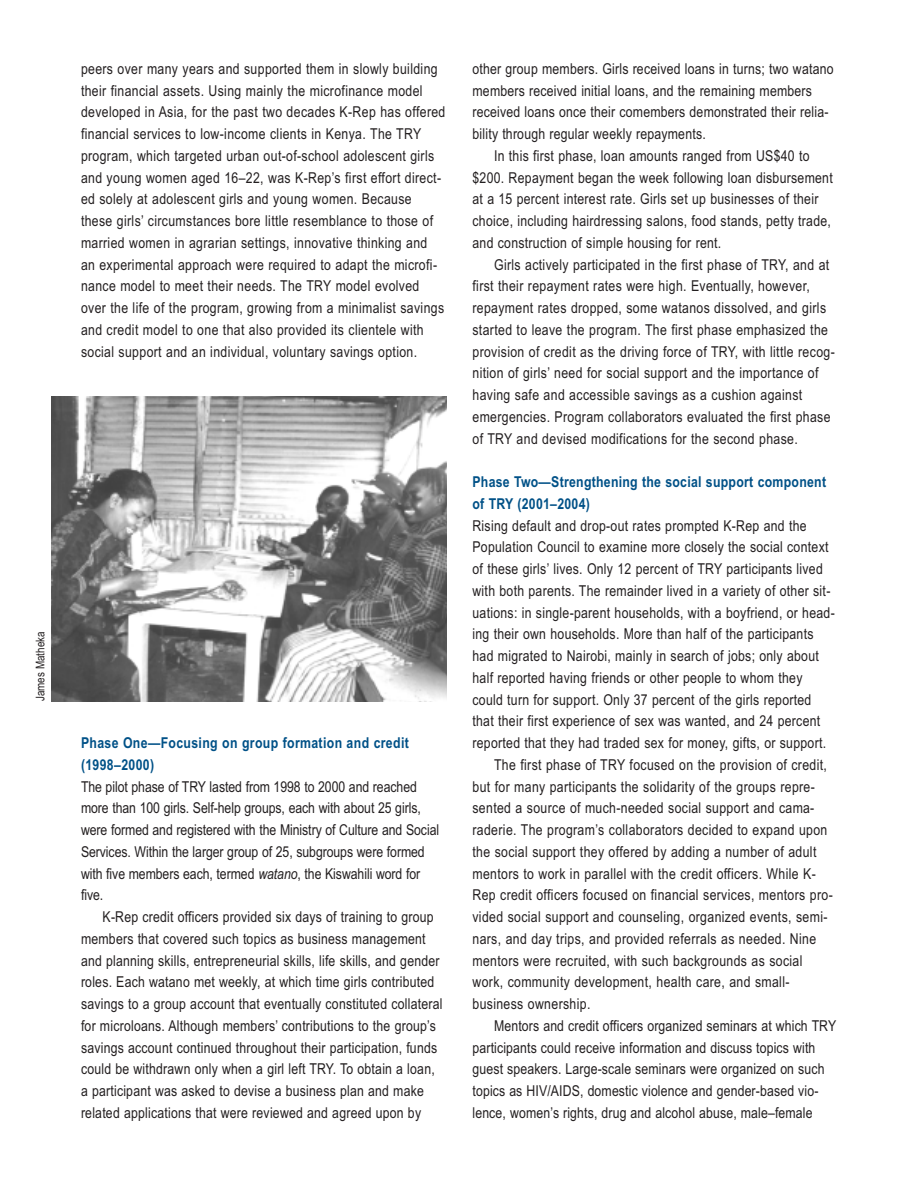
<style>
.page{position:relative;width:918px;height:1188px;background:#fff}
.page>*{position:absolute;margin:0;border:0;box-sizing:border-box;transform-origin:0 0}
.t1{font:15px/21.8px "Arial Narrow";letter-spacing:.02em;color:#231f20}
.t2{font:15px/21.8px "Arial Narrow";letter-spacing:-.005em;color:#231f20}
.t3{font:700 15px/21.8px "Arial Narrow";letter-spacing:.02em;color:#005187}
.t4{font:12px "Arial Narrow";color:#231f20}
.s1{font-style:italic}
</style>
<div class="page">
<img style="left:52px;top:396px;width:394px;height:305px">
<p class="t4" style="left:33px;top:701px;width:71px;rotate:-90deg">James Matheka</p>
<p class="t1" style="left:81px;top:58px;width:366px">peers over many years and supported them in slowly building their financial assets. Using mainly the microfinance model developed in Asia, for the past two decades K-Rep has offered financial services to low-income clients in Kenya. The TRY program, which targeted urban out-of-school adolescent girls and young women aged 16–22, was K-Rep’s first effort direct&shy;ed solely at adolescent girls and young women. Because these girls’ circumstances bore little resemblance to those of married women in agrarian settings, innovative thinking and<br>an experimental approach were required to adapt the microfi&shy;nance model to meet their needs. The TRY model evolved over the life of the program, growing from a minimalist savings and credit model to one that also provided its clientele with social support and an individual, voluntary savings option.</p>
<p class="t3" style="left:81px;top:732px;width:329px">Phase One—Focusing on group formation and credit (1998–2000)</p>
<p class="t2" style="left:81px;top:776px;width:360px">The pilot phase of TRY lasted from 1998 to 2000 and reached more than 100 girls. Self-help groups, each with about 25 girls, were formed and registered with the Ministry of Culture and Social Services. Within the larger group of 25, subgroups were formed with five members each, termed <span class="s1">watano</span>, the Kiswahili word for five.</p>
<p class="t1" style="left:81px;top:906px;width:363px;text-indent:22px">K-Rep credit officers provided six days of training to group members that covered such topics as business management and planning skills, entrepreneurial skills, life skills, and gender roles. Each watano met weekly, at which time girls contributed savings to a group account that eventually constituted collateral for microloans. Although members’ contributions to the group’s savings account continued throughout their participation, funds could be withdrawn only when a girl left TRY. To obtain a loan, a participant was asked to devise a business plan and make related applications that were reviewed and agreed upon by</p>
<p class="t1" style="left:472px;top:58px;width:363px">other group members. Girls received loans in turns; two watano</p>
<p class="t1" style="left:472px;top:80px;width:341px">members received initial loans, and the remaining members</p>
<p class="t1" style="left:472px;top:101px;width:358px">received loans once their comembers demonstrated their relia-</p>
<p class="t1" style="left:472px;top:123px;width:235px">bility through regular weekly repayments.</p>
<p class="t1" style="left:494px;top:145px;width:317px">In this first phase, loan amounts ranged from US$40 to</p>
<p class="t1" style="left:472px;top:167px;width:362px">$200. Repayment began the week following loan disbursement</p>
<p class="t1" style="left:472px;top:188px;width:347px">at a 15 percent interest rate. Girls set up businesses of their</p>
<p class="t1" style="left:472px;top:210px;width:360px">choice, including hairdressing salons, food stands, petty trade,</p>
<p class="t1" style="left:472px;top:232px;width:250px">and construction of simple housing for rent.</p>
<p class="t1" style="left:494px;top:254px;width:337px">Girls actively participated in the first phase of TRY, and at</p>
<p class="t1" style="left:472px;top:275px;width:339px">first their repayment rates were high. Eventually, however,</p>
<p class="t1" style="left:472px;top:297px;width:355px">repayment rates dropped, some watanos dissolved, and girls</p>
<p class="t1" style="left:472px;top:319px;width:357px">started to leave the program. The first phase emphasized the</p>
<p class="t1" style="left:472px;top:341px;width:364px">provision of credit as the driving force of TRY, with little recog-</p>
<p class="t1" style="left:472px;top:362px;width:348px">nition of girls’ need for social support and the importance of</p>
<p class="t1" style="left:472px;top:384px;width:331px">having safe and accessible savings as a cushion against</p>
<p class="t1" style="left:472px;top:406px;width:360px">emergencies. Program collaborators evaluated the first phase</p>
<p class="t1" style="left:472px;top:428px;width:327px">of TRY and devised modifications for the second phase.</p>
<p class="t3" style="left:472px;top:471px;width:355px">Phase Two—Strengthening the social support component of TRY (2001–2004)</p>
<p class="t1" style="left:472px;top:515px;width:336px">Rising default and drop-out rates prompted K-Rep and the</p>
<p class="t1" style="left:472px;top:536px;width:358px">Population Council to examine more closely the social context</p>
<p class="t1" style="left:472px;top:558px;width:352px">of these girls’ lives. Only 12 percent of TRY participants lived</p>
<p class="t1" style="left:472px;top:580px;width:359px">with both parents. The remainder lived in a variety of other sit-</p>
<p class="t1" style="left:472px;top:602px;width:364px">uations: in single-parent households, with a boyfriend, or head-</p>
<p class="t1" style="left:472px;top:623px;width:343px">ing their own households. More than half of the participants</p>
<p class="t1" style="left:472px;top:645px;width:348px">had migrated to Nairobi, mainly in search of jobs; only about</p>
<p class="t1" style="left:472px;top:667px;width:332px">half reported having friends or other people to whom they</p>
<p class="t1" style="left:472px;top:689px;width:340px">could turn for support. Only 37 percent of the girls reported</p>
<p class="t1" style="left:472px;top:710px;width:349px">that their first experience of sex was wanted, and 24 percent</p>
<p class="t1" style="left:472px;top:732px;width:355px">reported that they had traded sex for money, gifts, or support.</p>
<p class="t1" style="left:494px;top:754px;width:334px">The first phase of TRY focused on the provision of credit,</p>
<p class="t1" style="left:472px;top:776px;width:344px">but for many participants the solidarity of the groups repre-</p>
<p class="t1" style="left:472px;top:797px;width:343px">sented a source of much-needed social support and cama-</p>
<p class="t1" style="left:472px;top:819px;width:356px">raderie. The program’s collaborators decided to expand upon</p>
<p class="t1" style="left:472px;top:841px;width:345px">the social support they offered by adding a number of adult</p>
<p class="t1" style="left:472px;top:863px;width:345px">mentors to work in parallel with the credit officers. While K-</p>
<p class="t1" style="left:472px;top:884px;width:362px">Rep credit officers focused on financial services, mentors pro-</p>
<p class="t1" style="left:472px;top:906px;width:357px">vided social support and counseling, organized events, semi-</p>
<p class="t1" style="left:472px;top:928px;width:345px">nars, and day trips, and provided referrals as needed. Nine</p>
<p class="t1" style="left:472px;top:950px;width:332px">mentors were recruited, with such backgrounds as social</p>
<p class="t1" style="left:472px;top:971px;width:319px">work, community development, health care, and small-</p>
<p class="t1" style="left:472px;top:993px;width:119px">business ownership.</p>
<p class="t1" style="left:494px;top:1015px;width:344px">Mentors and credit officers organized seminars at which TRY</p>
<p class="t1" style="left:472px;top:1037px;width:344px">participants could receive information and discuss topics with</p>
<p class="t1" style="left:472px;top:1058px;width:354px">guest speakers. Large-scale seminars were organized on such</p>
<p class="t1" style="left:472px;top:1080px;width:348px">topics as HIV/AIDS, domestic violence and gender-based vio-</p>
<p class="t1" style="left:472px;top:1102px;width:342px">lence, women’s rights, drug and alcohol abuse, male–female</p>
</div>
